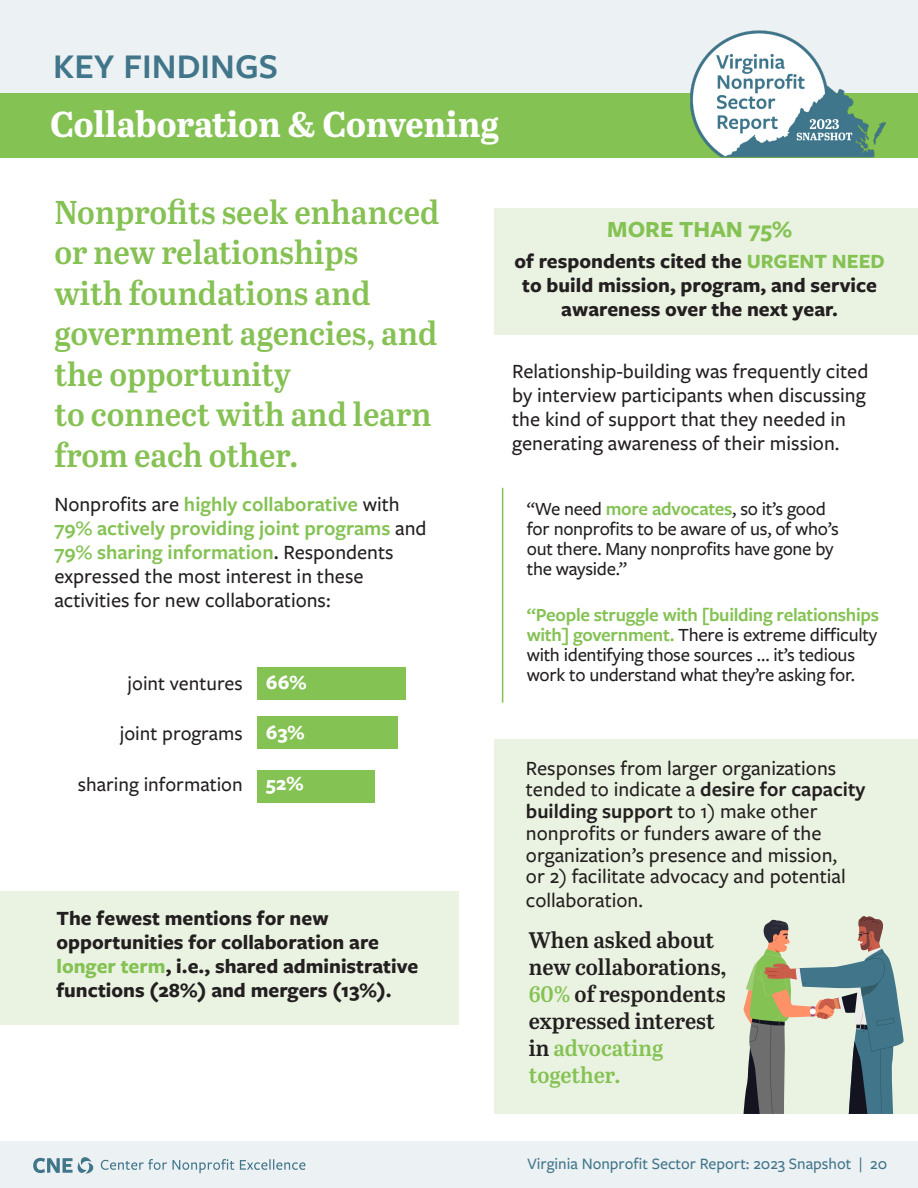
<style>
.page{position:relative;width:918px;height:1188px;background:#fff}
.page>*{position:absolute;margin:0;border:0;box-sizing:border-box;transform-origin:0 0}
.t1{font:700 36px "Abril Titling";color:#fff}
.t2{font:600 36px "Freight Sans Pro";color:#41758a}
.t3{font:33px/40.5px "Abril Titling Sb";color:#86c154}
.t4{font:700 24px "Freight Sans Pro";color:#84c253}
.t5{font:22.5px/27px "Abril Titling Sb";color:#231f20}
.t6{font:500 21px/24px "Freight Sans Pro";color:#231f20}
.t7{font:700 21px/24px "Freight Sans Pro";color:#231f20}
.t8{font:500 20.55px "Freight Sans Pro";color:#231f20}
.t9{font:700 20.55px "Freight Sans Pro";color:#fff}
.t10{font:500 19.35px/20px "Freight Sans Pro";letter-spacing:-.015em;color:#231f20}
.t11{font:500 16.5px "Freight Sans Pro";color:#41758a}
.s1{font-weight:600;color:#84c253}
.s2{font-family:"Abril Titling Sb";font-weight:400;font-size:18.45px}
.s3{color:#84c253}
.s4{font-weight:600}
</style>
<div class="page">
<div style="left:495px;top:208px;width:423px;height:126px;background:#eaf3e1"></div>
<div style="left:257px;top:667px;width:148px;height:33px;background:#84c253"></div>
<div style="left:257px;top:716px;width:140px;height:33px;background:#84c253"></div>
<div style="left:257px;top:770px;width:117px;height:33px;background:#84c253"></div>
<div style="left:0;top:92px;width:917px;height:66px;background:#84c253"></div>
<div style="left:0;top:0;width:917px;height:92px;background:#ecf1f3"></div>
<img style="left:690px;top:30px;width:196px;height:128px">
<div style="left:0;top:1142px;width:918px;height:46px;background:#ecf1f3"></div>
<svg style="left:33px;top:1157px;width:61px;height:17px"></svg>
<svg style="left:101px;top:1159px;width:66px;height:11px"></svg>
<svg style="left:173px;top:1159px;width:61px;height:14px"></svg>
<svg style="left:240px;top:1159px;width:65px;height:11px"></svg>
<hr style="left:502px;top:488px;width:1px;height:215px;background:#84c253">
<div style="left:495px;top:739px;width:423px;height:375px;background:#eaf3e1"></div>
<svg style="left:744px;top:916px;width:160px;height:198px"></svg>
<div style="left:0;top:891px;width:458px;height:133px;background:#eaf3e1"></div>
<p class="t2" style="left:53px;top:42px;width:226px">KEY FINDINGS</p>
<p class="t1" style="left:50px;top:98px;width:451px">Collaboration &amp; Convening</p>
<p class="t3" style="left:54px;top:190px;width:387px">Nonprofits seek enhanced or new relationships<br>with foundations and government agencies, and the opportunity<br>to connect with and learn from each other.</p>
<p class="t6" style="left:54px;top:491px;width:374px">Nonprofits are <span class="s1">highly collaborative</span> with <span class="s1">79% actively providing joint programs</span> and <span class="s1">79% sharing information</span><span class="s2">.</span> Respondents expressed the most interest in these activities for new collaborations:</p>
<p class="t8" style="left:128px;top:669px;width:117px">joint ventures</p>
<p class="t8" style="left:120px;top:720px;width:124px">joint programs</p>
<p class="t8" style="left:78px;top:770px;width:166px">sharing information</p>
<p class="t9" style="left:266px;top:668px;width:42px">66%</p>
<p class="t9" style="left:266px;top:719px;width:40px">63%</p>
<p class="t9" style="left:266px;top:769px;width:39px">52%</p>
<p class="t7" style="left:56px;top:906px;width:363px">The fewest mentions for new opportunities for collaboration are <span class="s3">longer term</span>, i.e., shared administrative functions (28%) and mergers (13%).</p>
<p class="t4" style="left:607px;top:213px;width:186px">MORE THAN 75%</p>
<p class="t7" style="left:514px;top:248px;width:372px;text-align:center">of respondents cited the <span class="s3">URGENT NEED </span>to build mission, program, and service awareness over the next year.</p>
<p class="t6" style="left:512px;top:358px;width:358px">Relationship-building was frequently cited by interview participants when discussing the kind of support that they needed in generating awareness of their mission.</p>
<p class="t10" style="left:527px;top:498px;width:314px">“We need <span class="s1">more advocates</span>, so it’s good for nonprofits to be aware of us, of who’s out there. Many nonprofits have gone by the wayside.”</p>
<p class="t10" style="left:527px;top:604px;width:354px"><span class="s1">“People struggle with [building relationships with] government.</span> There is extreme difficulty with identifying those sources … it’s tedious work to understand what they’re asking for.</p>
<p class="t6" style="left:526px;top:756px;width:341px;line-height:21.8px">Responses from larger organizations tended to indicate a <span class="s4">desire for capacity building support</span> to 1) make other nonprofits or funders aware of the organization’s presence and mission,<br>or 2) facilitate advocacy and potential</p>
<p class="t6" style="left:526px;top:888px;width:119px">collaboration.</p>
<p class="t5" style="left:529px;top:925px;width:199px">When asked about new collaborations,<br><span class="s3">60%</span> of respondents expressed interest in <span class="s3">advocating together.</span></p>
<p class="t11" style="left:528px;top:1153px;width:361px">Virginia Nonprofit Sector Report: 2023 Snapshot | 20</p>
</div>
